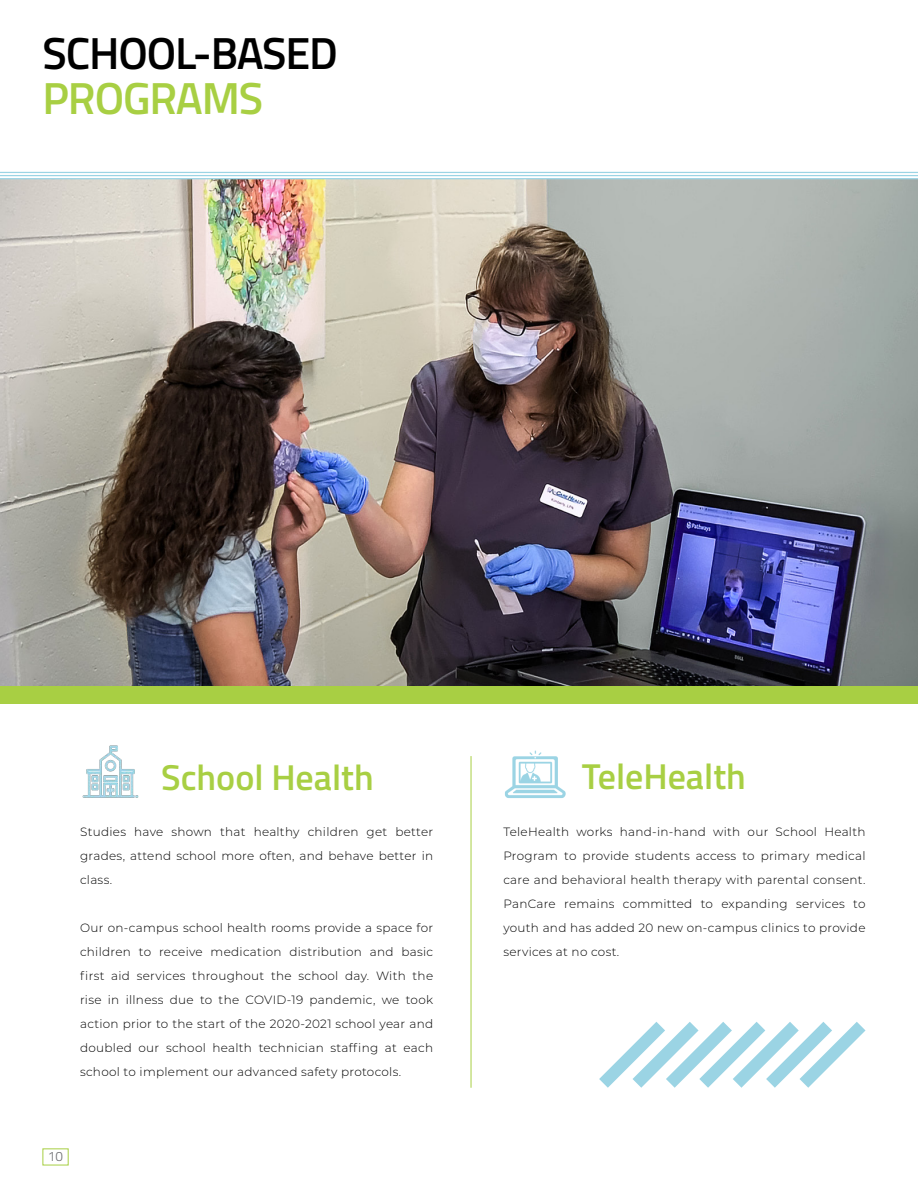
<style>
.page{position:relative;width:918px;height:1188px;background:#fff}
.page>*{position:absolute;margin:0;border:0;box-sizing:border-box;transform-origin:0 0}
.t1{font:600 45px "Titillium";letter-spacing:-.025em;color:#000}
.t2{font:600 45px "Titillium";letter-spacing:-.025em;color:#a8cf43}
.t3{font:600 36px "Titillium";color:#a8cf43}
.t4{font:300 13.5px "Titillium";color:#6d6e71}
.t5{font:300 12px/24px "Montserrat";letter-spacing:.025em;color:#000;text-align:justify}
</style>
<div class="page">
<img style="left:0;top:179px;width:918px;height:507px">
<hr style="left:471px;top:756px;width:1px;height:332px;background:#a8cf43">
<img style="left:505px;top:750px;width:61px;height:48px">
<img style="left:82px;top:745px;width:56px;height:53px">
<div style="left:0;top:686px;width:918px;height:17px;background:#a8cf43"></div>
<hr style="left:0;top:172px;width:918px;height:1px;background:#9bd4e4">
<hr style="left:0;top:175px;width:918px;height:1px;background:#9bd4e4">
<hr style="left:0;top:178px;width:918px;height:1px;background:#9bd4e4">
<svg style="left:599px;top:1022px;width:267px;height:66px"></svg>
<h1 class="t1" style="left:43px;top:20px;width:297px">SCHOOL-BASED</h1>
<h1 class="t2" style="left:43px;top:65px;width:222px">PROGRAMS</h1>
<h2 class="t3" style="left:161px;top:751px;width:214px">School Health</h2>
<p class="t5" style="left:80px;top:819px;width:355px">Studies have shown that healthy children get better grades, attend school more often, and behave better in class.</p>
<p class="t5" style="left:80px;top:915px;width:355px">Our on-campus school health rooms provide a space for children to receive medication distribution and basic first aid services throughout the school day. With the rise in illness due to the COVID-19 pandemic, we took action prior to the start of the 2020-2021 school year and doubled our school health technician staffing at each school to implement our advanced safety protocols.</p>
<p class="t4" style="left:48px;top:1147px;width:17px">10</p>
<h2 class="t3" style="left:582px;top:750px;width:166px">TeleHealth</h2>
<p class="t5" style="left:503px;top:819px;width:364px">TeleHealth works hand-in-hand with our School Health Program to provide students access to primary medical care and behavioral health therapy with parental consent.<br>PanCare remains committed to expanding services to youth and has added 20 new on-campus clinics to provide services at no cost.</p>
</div>
